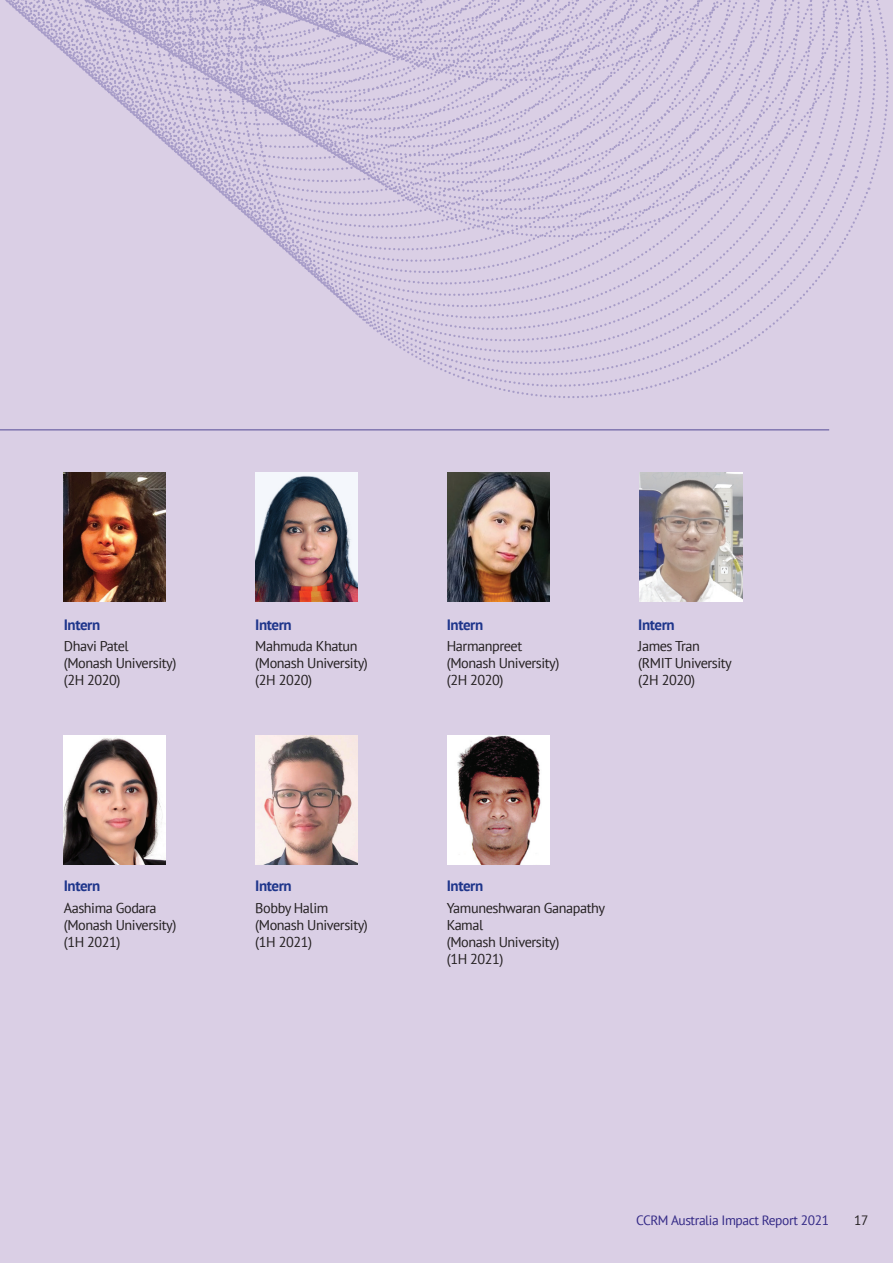
<style>
.page{position:relative;width:893px;height:1263px;background:#dacfe5}
.page>*{position:absolute;margin:0;border:0;box-sizing:border-box;transform-origin:0 0}
.t1{font:700 15px "PT Sans";letter-spacing:-.03em;color:#1e358b}
.t2{font:14.25px/17.1px "PT Sans";letter-spacing:-.03em;color:#231f20}
.t3{font:13.5px "PT Sans";letter-spacing:-.03em;color:#332986}
.t4{font:13.5px "PT Sans";color:#231f20}
</style>
<div class="page">
<img style="left:64px;top:472px;width:102px;height:129px">
<img style="left:448px;top:472px;width:102px;height:129px">
<img style="left:255px;top:472px;width:102px;height:129px">
<img style="left:640px;top:472px;width:102px;height:129px">
<img style="left:64px;top:736px;width:102px;height:129px">
<img style="left:448px;top:736px;width:102px;height:129px">
<img style="left:255px;top:736px;width:102px;height:129px">
<hr style="left:0;top:429px;width:829px;height:1px;background:#524996">
<svg style="left:462px;top:197px;width:404px;height:234px"></svg>
<svg style="left:462px;top:197px;width:395px;height:228px"></svg>
<svg style="left:462px;top:197px;width:382px;height:217px"></svg>
<svg style="left:462px;top:197px;width:370px;height:205px"></svg>
<svg style="left:462px;top:197px;width:357px;height:194px"></svg>
<svg style="left:436px;top:197px;width:370px;height:183px"></svg>
<svg style="left:415px;top:197px;width:378px;height:171px"></svg>
<svg style="left:399px;top:197px;width:382px;height:160px"></svg>
<svg style="left:380px;top:197px;width:388px;height:149px"></svg>
<svg style="left:366px;top:197px;width:389px;height:137px"></svg>
<svg style="left:353px;top:197px;width:390px;height:126px"></svg>
<svg style="left:340px;top:197px;width:390px;height:114px"></svg>
<svg style="left:328px;top:197px;width:389px;height:103px"></svg>
<svg style="left:315px;top:197px;width:389px;height:92px"></svg>
<svg style="left:302px;top:197px;width:390px;height:80px"></svg>
<svg style="left:290px;top:197px;width:389px;height:69px"></svg>
<svg style="left:277px;top:197px;width:389px;height:58px"></svg>
<svg style="left:264px;top:197px;width:390px;height:46px"></svg>
<svg style="left:252px;top:197px;width:389px;height:35px"></svg>
<svg style="left:238px;top:197px;width:390px;height:24px"></svg>
<svg style="left:226px;top:197px;width:389px;height:12px"></svg>
<svg style="left:5px;top:0;width:884px;height:197px"></svg>
<p class="t1" style="left:64px;top:614px;width:38px">Intern</p>
<p class="t2" style="left:64px;top:637px;width:114px">Dhavi Patel (Monash University) (2H 2020)</p>
<p class="t1" style="left:64px;top:876px;width:38px">Intern</p>
<p class="t2" style="left:64px;top:898px;width:114px">Aashima Godara (Monash University) (1H 2021)</p>
<p class="t1" style="left:255px;top:614px;width:38px">Intern</p>
<p class="t2" style="left:255px;top:637px;width:114px">Mahmuda Khatun (Monash University) (2H 2020)</p>
<p class="t1" style="left:255px;top:876px;width:38px">Intern</p>
<p class="t2" style="left:255px;top:898px;width:114px">Bobby Halim (Monash University) (1H 2021)</p>
<p class="t1" style="left:447px;top:614px;width:38px">Intern</p>
<p class="t2" style="left:447px;top:637px;width:114px">Harmanpreet (Monash University) (2H 2020)</p>
<p class="t1" style="left:638px;top:614px;width:38px">Intern</p>
<p class="t2" style="left:638px;top:637px;width:95px">James Tran (RMIT University (2H 2020)</p>
<p class="t1" style="left:447px;top:876px;width:38px">Intern</p>
<p class="t2" style="left:447px;top:898px;width:160px">Yamuneshwaran Ganapathy<br>Kamal<br>(Monash University)<br>(1H 2021)</p>
<p class="t3" style="left:636px;top:1212px;width:195px">CCRM Australia Impact Report 2021</p>
<p class="t4" style="left:854px;top:1212px;width:16px">17</p>
</div>
